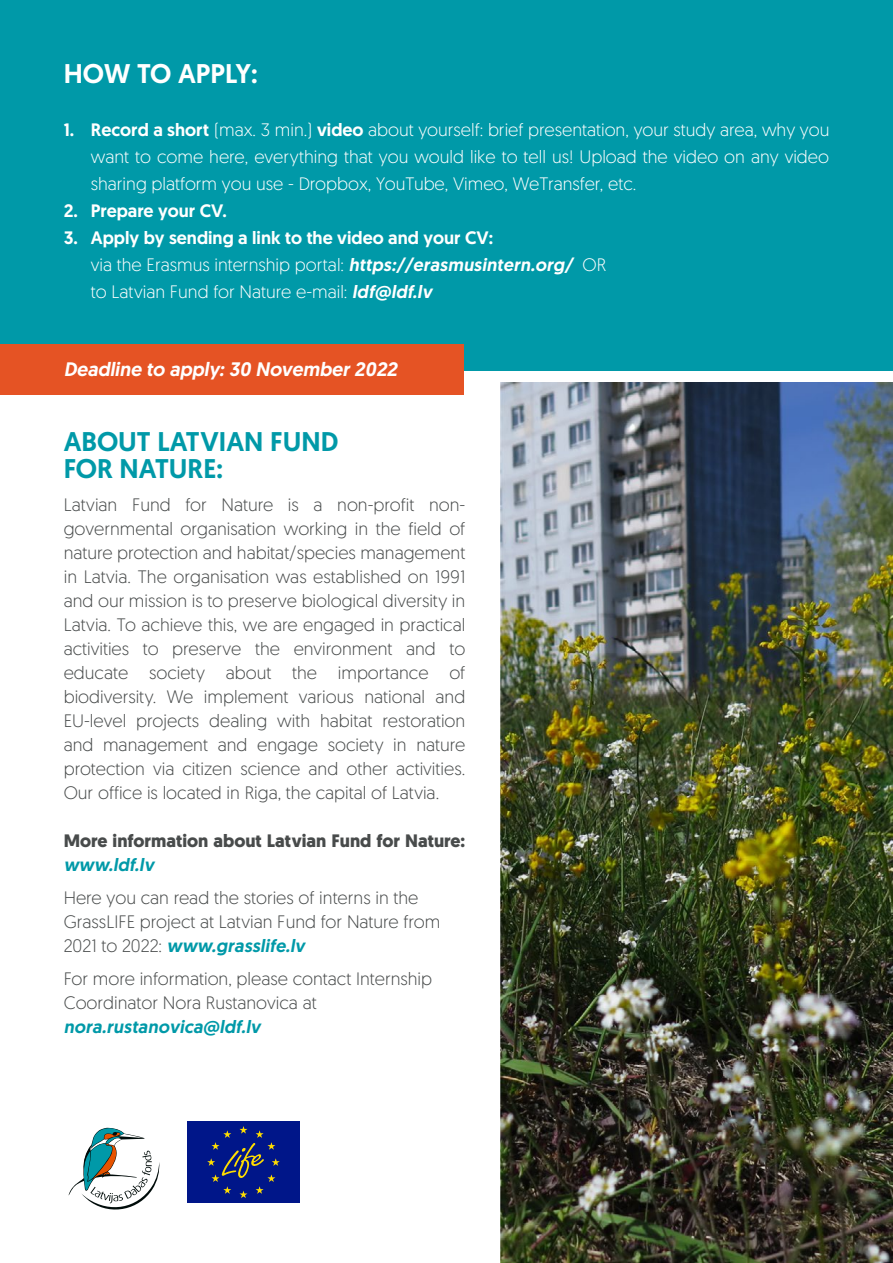
<style>
.page{position:relative;width:893px;height:1263px;background:#fff}
.page>*{position:absolute;margin:0;border:0;box-sizing:border-box;transform-origin:0 0}
.t1{font:500 27px/27px "Geomanist";color:#0099a8}
.t2{font:500 27px "Geomanist";color:#fff}
.t3{font:italic 500 19.5px "Geomanist";color:#fff}
.t4{font:300 18px/24px "Geomanist";color:#484b4b}
.t5{font:300 18px/27px "Geomanist";color:#fff;text-align:justify}
.t6{font:700 18px "Geomanist";color:#484b4b}
.t7{font:italic 500 18px "Geomanist";letter-spacing:.015em;color:#0099a8}
.t8{font:500 18px "Geomanist";color:#fff}
.s1{font-weight:500}
.s2{font-weight:500;font-style:italic}
.s3{font-weight:500;font-style:italic;color:#0099a8}
</style>
<div class="page">
<img style="left:501px;top:383px;width:392px;height:880px">
<div style="left:0;top:0;width:893px;height:371px;background:#0099a8"></div>
<div style="left:187px;top:1121px;width:112px;height:81px;background:#001689"></div>
<svg style="left:207px;top:1126px;width:73px;height:72px"></svg>
<svg style="left:68px;top:1128px;width:92px;height:82px"></svg>
<div style="left:0;top:344px;width:463px;height:51px;background:#e55324"></div>
<h1 class="t2" style="left:64px;top:56px;width:195px">HOW TO APPLY:</h1>
<p class="t5" style="left:91px;top:116px;width:740px;text-indent:-27px"><span class="s1">1. Record a short</span> (max. 3 min.) <span class="s1">video</span> about yourself: brief presentation, your study area, why you want to come here, everything that you would like to tell us! Upload the video on any video sharing platform you use - Dropbox, YouTube, Vimeo, WeTransfer, etc.</p>
<p class="t8" style="left:64px;top:199px;width:164px">2. Prepare your CV.</p>
<p class="t5" style="left:91px;top:224px;width:517px;text-align:left;text-indent:-27px"><span class="s1">3. Apply by sending a link to the video and your CV:<br></span>via the Erasmus internship portal: <span class="s2">https://erasmusintern.org/</span> OR to Latvian Fund for Nature e-mail: <span class="s2">ldf@ldf.lv</span></p>
<p class="t3" style="left:64px;top:356px;width:335px">Deadline to apply: 30 November 2022</p>
<h1 class="t1" style="left:64px;top:428px;width:276px">ABOUT LATVIAN FUND<br>FOR NATURE:</h1>
<p class="t4" style="left:64px;top:492px;width:403px;text-align:justify">Latvian Fund for Nature is a non-profit non&shy;governmental organisation working in the field of nature protection and habitat/species management in Latvia. The organisation was established on 1991 and our mission is to preserve biological diversity in Latvia. To achieve this, we are engaged in practical activities to preserve the environment and to educate society about the importance of biodiversity. We implement various national and EU-level projects dealing with habitat restoration and management and engage society in nature protection via citizen science and other activities.<br>Our office is located in Riga, the capital of Latvia.</p>
<p class="t6" style="left:64px;top:829px;width:403px">More information about Latvian Fund for Nature:</p>
<p class="t7" style="left:64px;top:853px;width:92px">www.ldf.lv</p>
<p class="t4" style="left:64px;top:885px;width:378px">Here you can read the stories of interns in the<br>GrassLIFE project at Latvian Fund for Nature from<br>2021 to 2022: <span class="s3">www.grasslife.lv</span></p>
<p class="t4" style="left:64px;top:966px;width:370px">For more information, please contact Internship<br>Coordinator Nora Rustanovica at</p>
<p class="t7" style="left:64px;top:1015px;width:198px">nora.rustanovica@ldf.lv</p>
</div>
